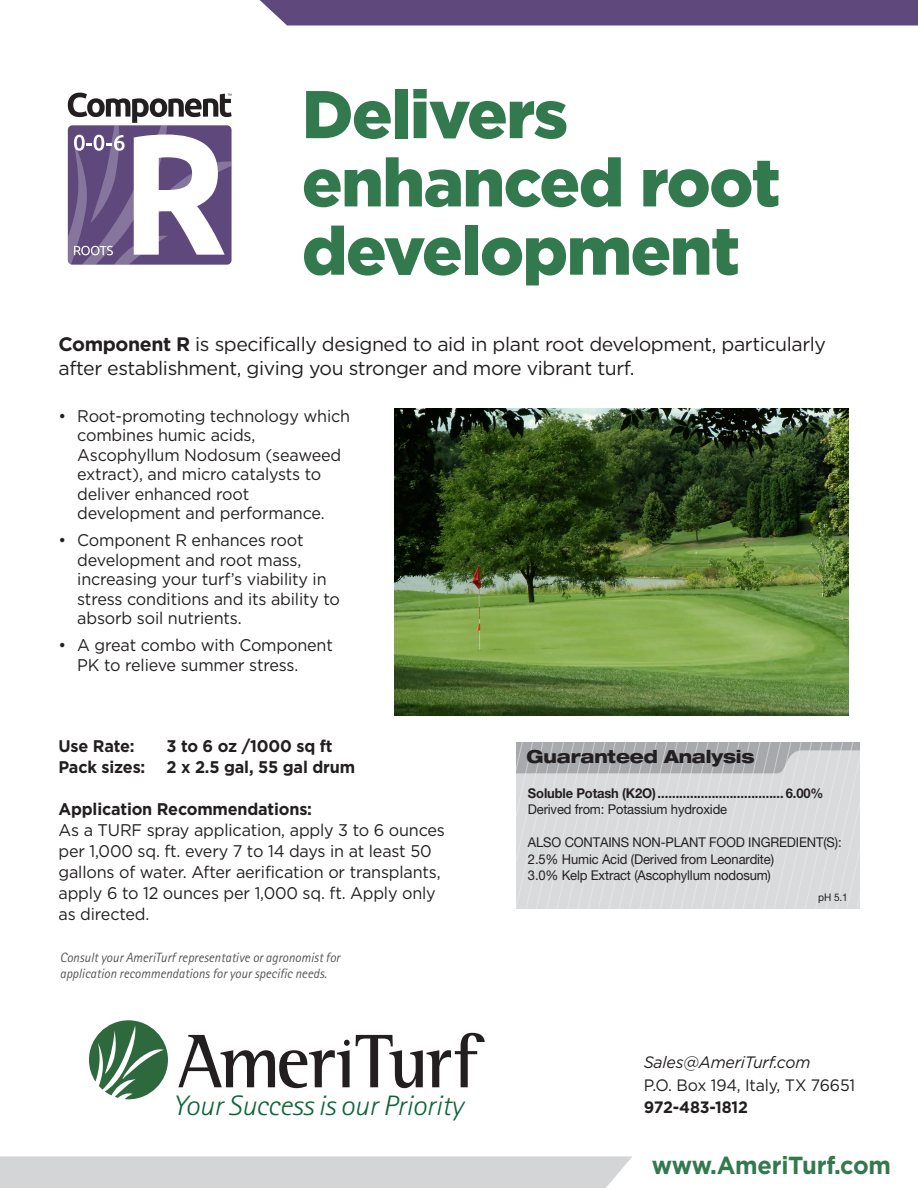
<style>
.page{position:relative;width:918px;height:1188px;background:#fff}
.page>*{position:absolute;margin:0;border:0;box-sizing:border-box;transform-origin:0 0}
.t1{font:900 67.35px/68.2px "Gotham";letter-spacing:-.02em;color:#33794e}
.t2{font:italic 300 28.2px "Rotis Sans Serif";letter-spacing:-.01em;color:#0c6638;scale:1.06 1}
.t3{font:700 24.75px "Gotham";letter-spacing:-.01em;color:#33794e;scale:.96 1}
.t4{font:19.5px/24px "Gotham";letter-spacing:-.02em;color:#231f20}
.t5{font:800 expanded 18px "Helvetica Neue LT Pro";letter-spacing:-.01em;color:#231f20;scale:.96 1}
.t6{font:16.8px/19.5px "Gotham";letter-spacing:-.01em;color:#231f20;scale:.96 1}
.t7{font:700 16.8px/21px "Gotham";letter-spacing:-.01em;color:#231f20;scale:.96 1}
.t8{font:16.5px "Gotham";letter-spacing:-.01em;color:#231f20;scale:.96 1}
.t9{font:italic 16.5px "Gotham";letter-spacing:-.01em;color:#231f20;scale:.96 1}
.t10{font:700 16.5px "Gotham";letter-spacing:-.01em;color:#231f20;scale:.96 1}
.t11{font:13.5px/16.5px "Helvetica Neue LT Pro";letter-spacing:-.01em;color:#231f20;scale:.96 1}
.t12{font:italic 13.5px/16.5px "Rotis Sans Serif";color:#57585a;scale:.96 1}
.t13{font:700 13.5px "Helvetica Neue LT Pro";letter-spacing:-.01em;color:#231f20;scale:.96 1}
.t14{font:10.5px "Helvetica Neue LT Pro";color:#231f20;scale:.96 1}
.s1{font-weight:700}
</style>
<div class="page">
<svg style="left:516px;top:742px;width:344px;height:167px;background:#d2d3d5"></svg>
<img style="left:394px;top:408px;width:455px;height:307px">
<div style="left:0;top:1156px;width:632px;height:32px;background:#d4d5d7"></div>
<div style="left:260px;top:0;width:658px;height:25px;background:#5f497c"></div>
<svg style="left:178px;top:1035px;width:172px;height:53px"></svg>
<svg style="left:356px;top:1033px;width:129px;height:55px"></svg>
<svg style="left:89px;top:1020px;width:79px;height:79px"></svg>
<svg style="left:68px;top:93px;width:164px;height:172px"></svg>
<h1 class="t1" style="left:302px;top:78px;width:480px">Delivers enhanced root development</h1>
<p class="t4" style="left:58px;top:332px;width:769px"><span class="s1">Component R</span> is specifically designed to aid in plant root development, particularly after establishment, giving you stronger and more vibrant turf.</p>
<p class="t6" style="left:77px;top:406px;width:286px;text-indent:-19px">• Root-promoting technology which combines humic acids,<br>Ascophyllum Nodosum (seaweed extract), and micro catalysts to deliver enhanced root development and performance.</p>
<p class="t6" style="left:77px;top:530px;width:275px;text-indent:-19px">• Component R enhances root development and root mass, increasing your turf’s viability in stress conditions and its ability to absorb soil nutrients.</p>
<p class="t6" style="left:77px;top:635px;width:268px;text-indent:-19px">• A great combo with Component<br>PK to relieve summer stress.</p>
<p class="t7" style="left:58px;top:735px;width:310px;text-indent:108px">3 to 6 oz /1000 sq ft<br>Pack sizes: 2 x 2.5 gal, 55 gal drum</p>
<p class="t7" style="left:58px;top:798px;width:266px">Application Recommendations:</p>
<p class="t6" style="left:58px;top:819px;width:404px;line-height:21px">As a TURF spray application, apply 3 to 6 ounces per 1,000 sq. ft. every 7 to 14 days in at least 50 gallons of water. After aerification or transplants, apply 6 to 12 ounces per 1,000 sq. ft. Apply only as directed.</p>
<p class="t7" style="left:58px;top:735px;width:81px">Use Rate:</p>
<p class="t12" style="left:60px;top:949px;width:293px">Consult your AmeriTurf representative or agronomist for application recommendations for your specific needs.</p>
<h2 class="t2" style="left:172px;top:1089px;width:276px">Your Success is our Priority</h2>
<p class="t5" style="left:527px;top:746px;width:239px">Guaranteed Analysis</p>
<p class="t13" style="left:528px;top:785px;width:309px">Soluble Potash (K2O)................................... 6.00%</p>
<p class="t11" style="left:528px;top:801px;width:209px">Derived from: Potassium hydroxide</p>
<p class="t11" style="left:528px;top:834px;width:328px">ALSO CONTAINS NON-PLANT FOOD INGREDIENT(S):<br>2.5% Humic Acid (Derived from Leonardite)<br>3.0% Kelp Extract (Ascophyllum nodosum)</p>
<p class="t14" style="left:818px;top:891px;width:32px">pH 5.1</p>
<p class="t9" style="left:644px;top:1053px;width:175px">Sales@AmeriTurf.com</p>
<p class="t8" style="left:644px;top:1076px;width:222px">P.O. Box 194, Italy, TX 76651</p>
<p class="t10" style="left:644px;top:1098px;width:110px">972-483-1812</p>
<h3 class="t3" style="left:652px;top:1151px;width:251px">www.AmeriTurf.com</h3>
</div>
